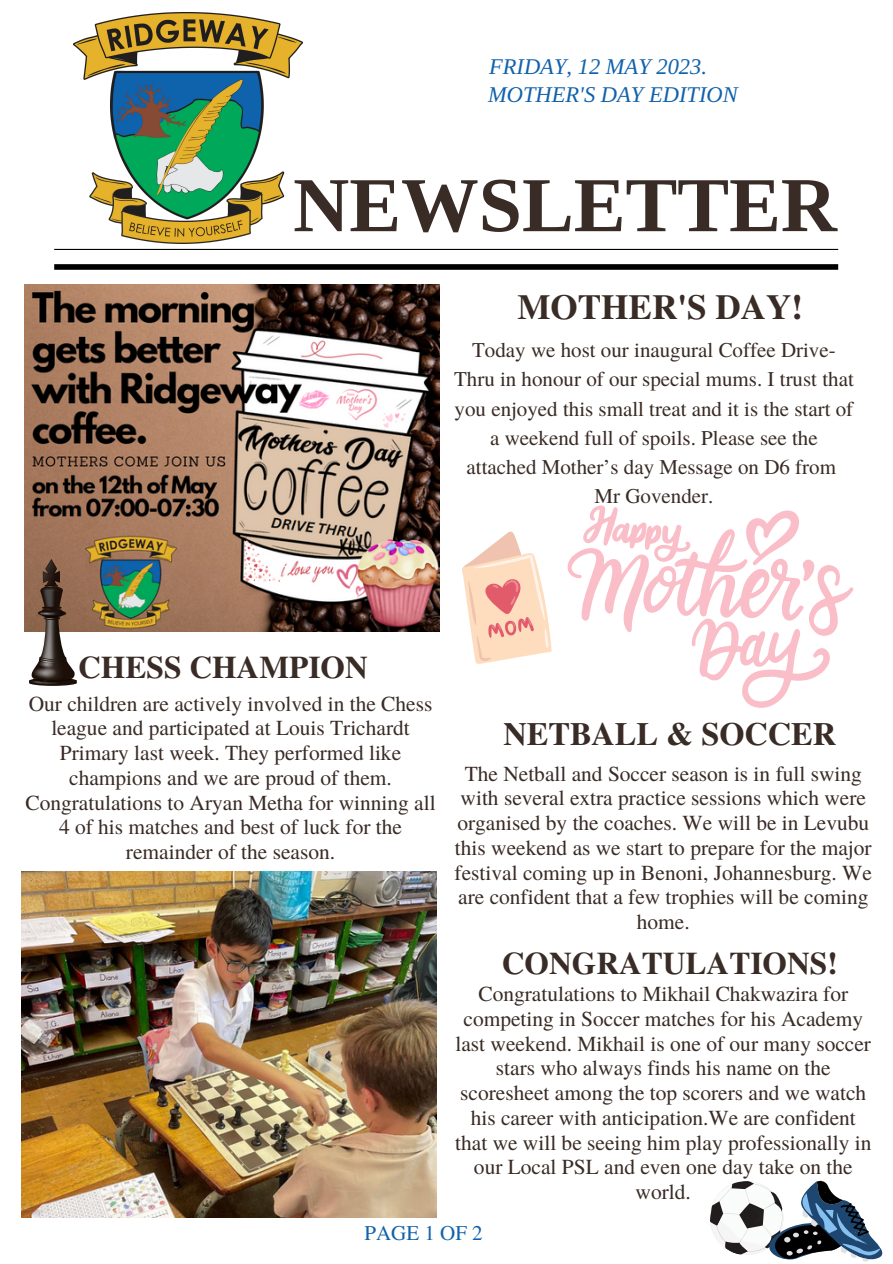
<style>
.page{position:relative;width:893px;height:1264px;background:#fff}
.page>*{position:absolute;margin:0;border:0;box-sizing:border-box;transform-origin:0 0}
.t1{font:700 77.7px "Libra Serif Modern";color:#392b25}
.t2{font:700 35.1px "Te X Gyre Termes";color:#392b25}
.t3{font:700 32.4px "Te X Gyre Termes";color:#392b25}
.t4{font:700 31.5px "Te X Gyre Termes";color:#392b25}
.t5{font:italic 22.5px "Libra Serif Modern";color:#1162ab}
.t6{font:21.45px/24.8px "Te X Gyre Termes";color:#392b25;text-align:center}
.t7{font:21px/29.2px "Te X Gyre Termes";color:#392b25;text-align:center}
.t8{font:21px "Te X Gyre Termes";color:#1162ab}
</style>
<div class="page">
<hr style="left:54px;top:249px;width:784px;height:1px;background:#000">
<div style="left:54px;top:264px;width:784px;height:6px;background:#000"></div>
<img style="left:73px;top:12px;width:230px;height:232px">
<img style="left:25px;top:284px;width:414px;height:348px">
<svg style="left:567px;top:505px;width:286px;height:202px"></svg>
<svg style="left:462px;top:531px;width:89px;height:133px"></svg>
<svg style="left:29px;top:679px;width:48px;height:7px"></svg>
<img style="left:30px;top:683px;width:32px;height:2px">
<svg style="left:29px;top:559px;width:48px;height:124px"></svg>
<img style="left:22px;top:871px;width:414px;height:346px">
<svg style="left:710px;top:1180px;width:173px;height:82px"></svg>
<p class="t5" style="left:489px;top:54px;width:219px">FRIDAY, 12 MAY 2023.</p>
<p class="t5" style="left:488px;top:82px;width:251px">MOTHER'S DAY EDITION</p>
<p class="t1" style="left:293px;top:161px;width:545px">NEWSLETTER</p>
<p class="t2" style="left:517px;top:280px;width:287px">MOTHER'S DAY!</p>
<p class="t7" style="left:454px;top:334px;width:401px">Today we host our inaugural Coffee Drive-Thru in honour of our special mums. I trust that you enjoyed this small treat and it is the start of a weekend full of spoils. Please see the attached Mother’s day Message on D6 from</p>
<p class="t7" style="left:594px;top:480px;width:120px">Mr Govender.</p>
<p class="t4" style="left:78px;top:643px;width:291px">CHESS CHAMPION</p>
<p class="t6" style="left:25px;top:690px;width:411px">Our children are actively involved in the Chess league and participated at Louis Trichardt Primary last week. They performed like champions and we are proud of them.<br>Congratulations to Aryan Metha for winning all 4 of his matches and best of luck for the remainder of the season.</p>
<p class="t3" style="left:503px;top:709px;width:334px">NETBALL &amp; SOCCER</p>
<p class="t6" style="left:454px;top:760px;width:419px">The Netball and Soccer season is in full swing with several extra practice sessions which were organised by the coaches. We will be in Levubu this weekend as we start to prepare for the major festival coming up in Benoni, Johannesburg. We are confident that a few trophies will be coming home.</p>
<p class="t4" style="left:502px;top:939px;width:337px">CONGRATULATIONS!</p>
<p class="t6" style="left:455px;top:980px;width:417px">Congratulations to Mikhail Chakwazira for competing in Soccer matches for his Academy last weekend. Mikhail is one of our many soccer stars who always finds his name on the scoresheet among the top scorers and we watch his career with anticipation.We are confident that we will be seeing him play professionally in our Local PSL and even one day take on the world.</p>
<p class="t8" style="left:364px;top:1218px;width:120px">PAGE 1 OF 2</p>
</div>
